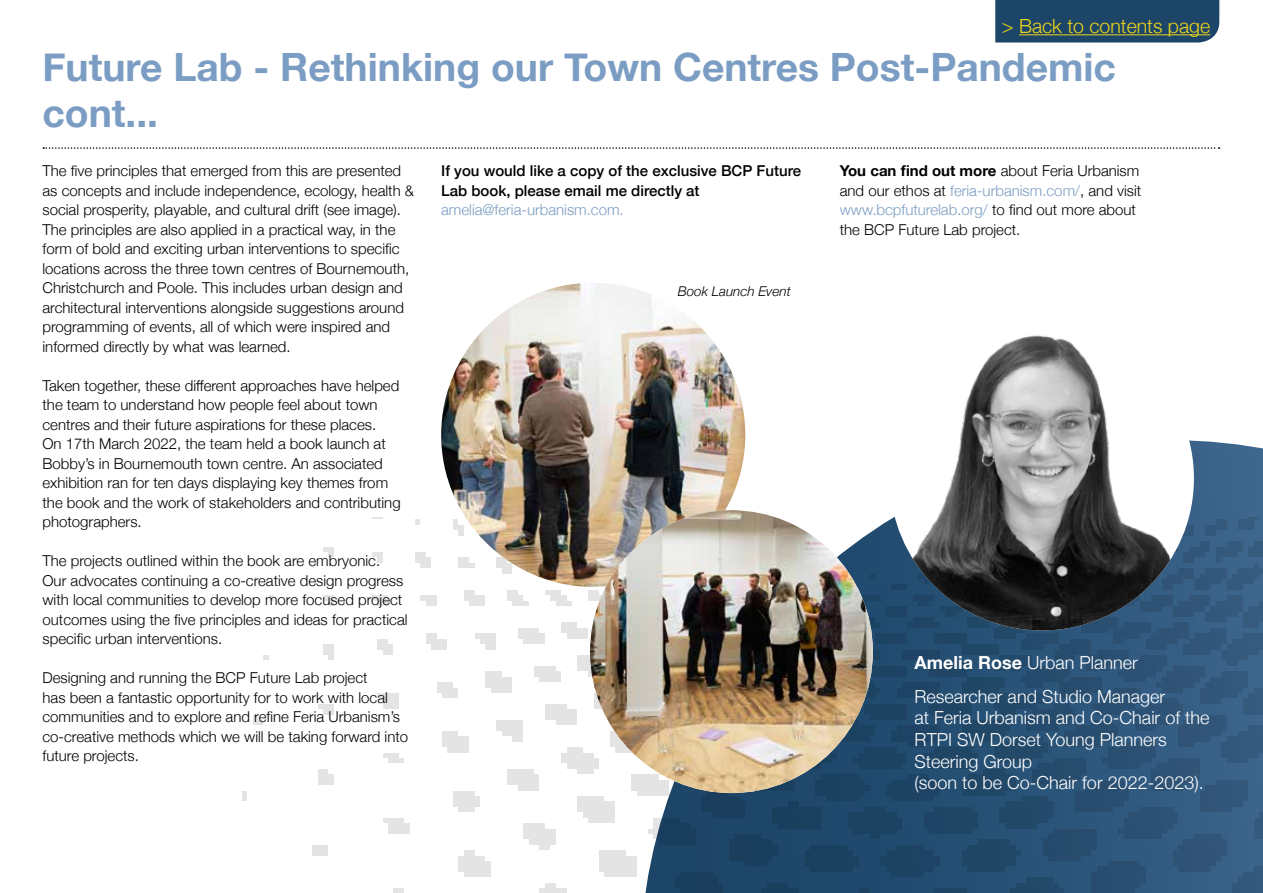
<style>
.page{position:relative;width:1263px;height:893px;background:#fff}
.page>*{position:absolute;margin:0;border:0;box-sizing:border-box;transform-origin:0 0}
.t1{font:700 39px/46.8px "Helvetica Neue";color:#7b9dc3}
.t2{font:300 19.5px "Helvetica Neue";color:#edd51c}
.t3{font:300 18px/21.6px "Helvetica Neue";color:#fff}
.t4{font:300 15px/19.5px "Helvetica Neue";color:#000}
.t5{font:500 15px/19.5px "Helvetica Neue";color:#000}
.t6{font:300 15px "Helvetica Neue";color:#7b9dc3}
.t7{font:italic 300 13.5px "Helvetica Neue";color:#000}
.s1{font-weight:700}
.s2{color:#7b9dc3}
</style>
<div class="page">
<div style="left:995px;top:0;width:224px;height:43px;background:#1d4567"></div>
<hr style="left:1019px;top:34px;width:191px;height:1px;background:#edd51c">
<svg style="left:43px;top:147px;width:1176px;height:2px"></svg>
<svg style="left:614px;top:416px;width:649px;height:477px;background:#476886"></svg>
<img style="left:890px;top:326px;width:304px;height:304px;border-radius:152px">
<img style="left:441px;top:283px;width:304px;height:304px;border-radius:152px">
<img style="left:590px;top:510px;width:283px;height:283px;border-radius:141px">
<h2 class="t2" style="left:1002px;top:10px;width:210px">&gt; Back to contents page</h2>
<h1 class="t1" style="left:43px;top:44px;width:1075px">Future Lab - Rethinking our Town Centres Post-Pandemic cont...</h1>
<p class="t4" style="left:43px;top:160px;width:373px">The five principles that emerged from this are presented as concepts and include independence, ecology, health &amp; social prosperity, playable, and cultural drift (see image).<br>The principles are also applied in a practical way, in the form of bold and exciting urban interventions to specific locations across the three town centres of Bournemouth, Christchurch and Poole. This includes urban design and architectural interventions alongside suggestions around programming of events, all of which were inspired and informed directly by what was learned.</p>
<p class="t4" style="left:43px;top:374px;width:360px">Taken together, these different approaches have helped the team to understand how people feel about town centres and their future aspirations for these places.<br>On 17th March 2022, the team held a book launch at Bobby’s in Bournemouth town centre. An associated exhibition ran for ten days displaying key themes from the book and the work of stakeholders and contributing photographers.</p>
<p class="t4" style="left:43px;top:550px;width:367px">The projects outlined within the book are embryonic.<br>Our advocates continuing a co-creative design progress with local communities to develop more focused project outcomes using the five principles and ideas for practical specific urban interventions.</p>
<p class="t4" style="left:43px;top:667px;width:367px">Designing and running the BCP Future Lab project<br>has been a fantastic opportunity for to work with local communities and to explore and refine Feria Urbanism’s co-creative methods which we will be taking forward into future projects.</p>
<p class="t5" style="left:441px;top:160px;width:361px">If you would like a copy of the exclusive BCP Future<br>Lab book, please email me directly at</p>
<p class="t6" style="left:441px;top:198px;width:184px">amelia@feria-urbanism.com.</p>
<p class="t7" style="left:678px;top:280px;width:115px">Book Launch Event</p>
<p class="t4" style="left:840px;top:160px;width:303px"><span class="s1">You can find out more</span> about Feria Urbanism and our ethos at <span class="s2">feria-urbanism.com/</span>, and visit <span class="s2">www.bcpfuturelab.org/</span> to find out more about the BCP Future Lab project.</p>
<p class="t3" style="left:914px;top:645px;width:252px;line-height:33.6px"><span class="s1">Amelia Rose</span> Urban Planner<br>Researcher and Studio Manager</p>
<p class="t3" style="left:914px;top:706px;width:296px">at Feria Urbanism and Co-Chair of the<br>RTPI SW Dorset Young Planners<br>Steering Group<br>(soon to be Co-Chair for 2022-2023).</p>
</div>
